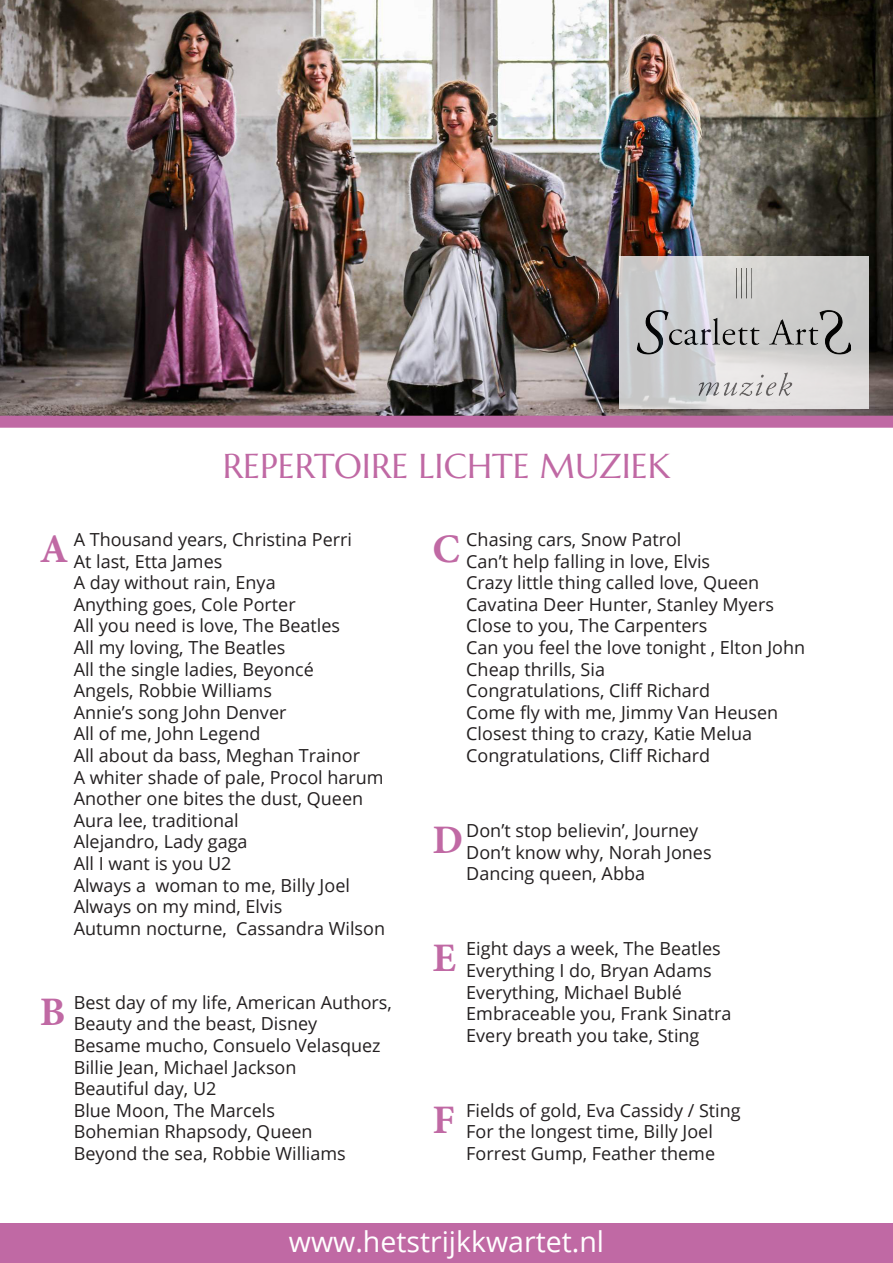
<style>
.page{position:relative;width:893px;height:1263px;background:#fff}
.page>*{position:absolute;margin:0;border:0;box-sizing:border-box;transform-origin:0 0}
.t1{font:700 40.5px "Minion Pro";color:#c069a4}
.t2{font:34.5px "Marcellus";color:#c069a4}
.t3{font:28.5px "Open Sans";color:#fff}
.t4{font:18px "Open Sans";color:#231f20}
</style>
<div class="page">
<img style="left:0;top:0;width:893px;height:416px">
<svg style="left:619px;top:256px;width:250px;height:152px;background:#d3d2d2"></svg>
<img style="left:637px;top:268px;width:214px;height:128px">
<div style="left:0;top:416px;width:893px;height:12px;background:#c069a4"></div>
<div style="left:0;top:1223px;width:893px;height:40px;background:#c069a4"></div>
<p class="t2" style="left:223px;top:445px;width:449px">REPERTOIRE LICHTE MUZIEK</p>
<p class="t4" style="left:74px;top:527px;width:280px">A Thousand years, Christina Perri</p>
<p class="t4" style="left:74px;top:549px;width:150px">At last, Etta James</p>
<p class="t4" style="left:74px;top:570px;width:203px">A day without rain, Enya</p>
<p class="t4" style="left:74px;top:592px;width:223px">Anything goes, Cole Porter</p>
<p class="t4" style="left:74px;top:614px;width:268px">All you need is love, The Beatles</p>
<p class="t4" style="left:74px;top:635px;width:213px">All my loving, The Beatles</p>
<p class="t4" style="left:74px;top:657px;width:242px">All the single ladies, Beyoncé</p>
<p class="t4" style="left:74px;top:678px;width:200px">Angels, Robbie Williams</p>
<p class="t4" style="left:74px;top:700px;width:214px">Annie’s song John Denver</p>
<p class="t4" style="left:74px;top:722px;width:188px">All of me, John Legend</p>
<p class="t4" style="left:74px;top:743px;width:288px">All about da bass, Meghan Trainor</p>
<p class="t4" style="left:74px;top:765px;width:311px">A whiter shade of pale, Procol harum</p>
<p class="t4" style="left:74px;top:786px;width:291px">Another one bites the dust, Queen</p>
<p class="t4" style="left:74px;top:808px;width:167px">Aura lee, traditional</p>
<p class="t4" style="left:74px;top:830px;width:175px">Alejandro, Lady gaga</p>
<p class="t4" style="left:74px;top:851px;width:159px">All I want is you U2</p>
<p class="t4" style="left:74px;top:873px;width:278px">Always a woman to me, Billy Joel</p>
<p class="t4" style="left:74px;top:894px;width:210px">Always on my mind, Elvis</p>
<p class="t4" style="left:74px;top:916px;width:313px">Autumn nocturne, Cassandra Wilson</p>
<p class="t1" style="left:40px;top:520px;width:30px">A</p>
<p class="t1" style="left:40px;top:983px;width:27px">B</p>
<p class="t4" style="left:74px;top:990px;width:320px">Best day of my life, American Authors,</p>
<p class="t4" style="left:74px;top:1011px;width:245px">Beauty and the beast, Disney</p>
<p class="t4" style="left:74px;top:1033px;width:308px">Besame mucho, Consuelo Velasquez</p>
<p class="t4" style="left:74px;top:1055px;width:224px">Billie Jean, Michael Jackson</p>
<p class="t4" style="left:74px;top:1076px;width:144px">Beautiful day, U2</p>
<p class="t4" style="left:74px;top:1098px;width:203px">Blue Moon, The Marcels</p>
<p class="t4" style="left:74px;top:1119px;width:240px">Bohemian Rhapsody, Queen</p>
<p class="t4" style="left:74px;top:1141px;width:274px">Beyond the sea, Robbie Williams</p>
<p class="t1" style="left:432px;top:520px;width:29px">C</p>
<p class="t4" style="left:466px;top:527px;width:217px">Chasing cars, Snow Patrol</p>
<p class="t4" style="left:466px;top:549px;width:245px">Can’t help falling in love, Elvis</p>
<p class="t4" style="left:466px;top:570px;width:295px">Crazy little thing called love, Queen</p>
<p class="t4" style="left:466px;top:592px;width:309px">Cavatina Deer Hunter, Stanley Myers</p>
<p class="t4" style="left:466px;top:614px;width:243px">Close to you, The Carpenters</p>
<p class="t4" style="left:466px;top:635px;width:340px">Can you feel the love tonight , Elton John</p>
<p class="t4" style="left:466px;top:657px;width:140px">Cheap thrills, Sia</p>
<p class="t4" style="left:466px;top:678px;width:246px">Congratulations, Cliff Richard</p>
<p class="t4" style="left:466px;top:700px;width:313px">Come fly with me, Jimmy Van Heusen</p>
<p class="t4" style="left:466px;top:722px;width:287px">Closest thing to crazy, Katie Melua</p>
<p class="t4" style="left:466px;top:743px;width:246px">Congratulations, Cliff Richard</p>
<p class="t1" style="left:432px;top:811px;width:32px">D</p>
<p class="t4" style="left:466px;top:818px;width:234px">Don’t stop believin’, Journey</p>
<p class="t4" style="left:466px;top:840px;width:247px">Don’t know why, Norah Jones</p>
<p class="t4" style="left:466px;top:861px;width:180px">Dancing queen, Abba</p>
<p class="t1" style="left:432px;top:929px;width:25px">E</p>
<p class="t4" style="left:466px;top:936px;width:256px">Eight days a week, The Beatles</p>
<p class="t4" style="left:466px;top:958px;width:247px">Everything I do, Bryan Adams</p>
<p class="t4" style="left:466px;top:980px;width:217px">Everything, Michael Bublé</p>
<p class="t4" style="left:466px;top:1001px;width:267px">Embraceable you, Frank Sinatra</p>
<p class="t4" style="left:466px;top:1023px;width:235px">Every breath you take, Sting</p>
<p class="t1" style="left:432px;top:1091px;width:24px">F</p>
<p class="t4" style="left:466px;top:1098px;width:276px">Fields of gold, Eva Cassidy / Sting</p>
<p class="t4" style="left:466px;top:1119px;width:248px">For the longest time, Billy Joel</p>
<p class="t4" style="left:466px;top:1141px;width:250px">Forrest Gump, Feather theme</p>
<p class="t3" style="left:289px;top:1222px;width:317px">www.hetstrijkkwartet.nl</p>
</div>
